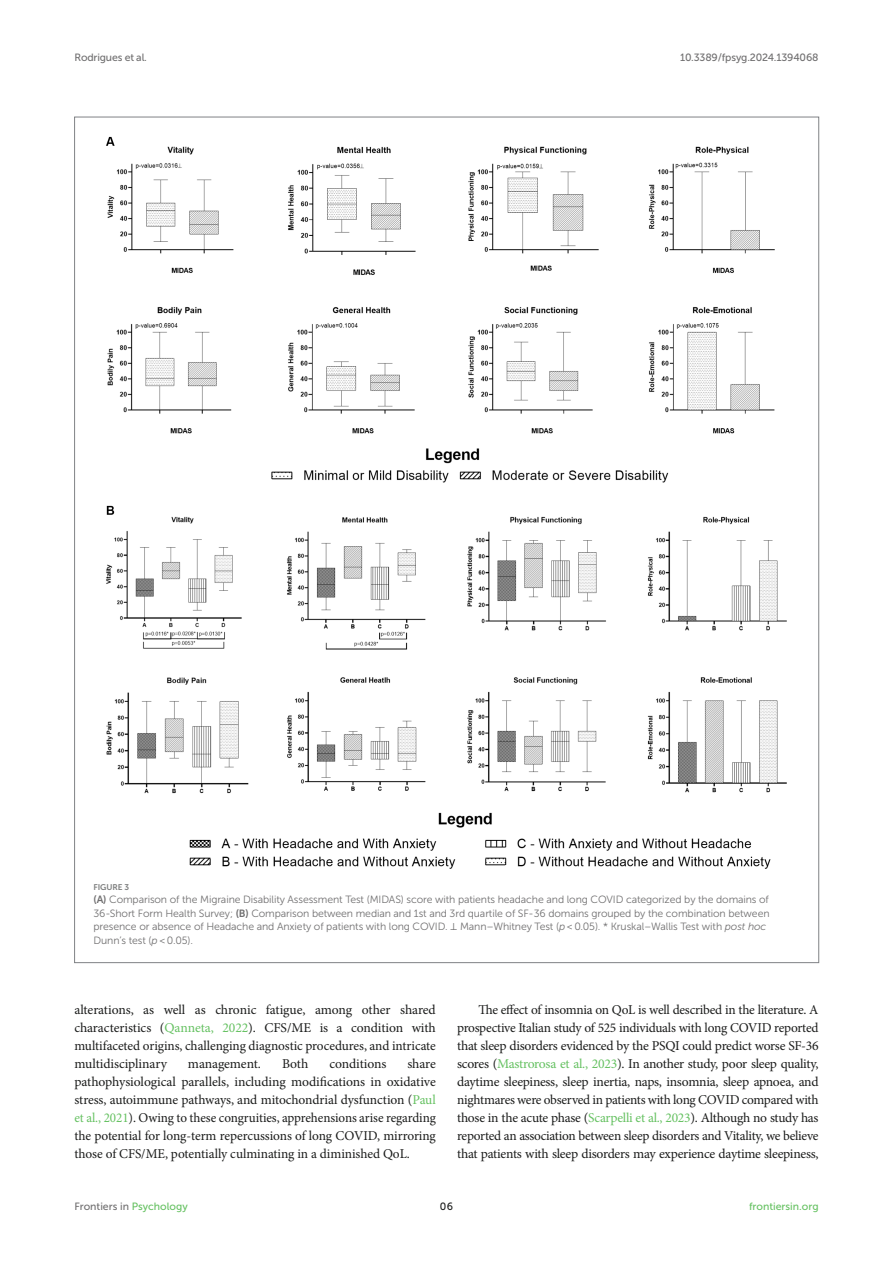
<style>
.page{position:relative;width:893px;height:1263px;background:#fff}
.page>*{position:absolute;margin:0;border:0;box-sizing:border-box;transform-origin:0 0}
.TEXT{font:13.5px/18px "Minion Pro";letter-spacing:-.01em;color:#1b1c1b;text-align:justify}
.FIG_LEG{font:10.5px/13.5px "Museo Sans 300";letter-spacing:-.01em;color:#706f70}
.t1{font:10.5px "Museo Sans 500";letter-spacing:-.015em;color:#706f70}
.t2{font:10.5px "Museo Sans 500";color:#65c161}
.t3{font:10.5px "Museo Sans 500";color:#1b1c1b}
.FIG_HD{font:8.25px "Museo Sans 700";letter-spacing:-.01em;color:#7e7f7f}
.s1{font-family:"Museo Sans 700"}
.s2{font-family:"STIX General"}
.s3{font-style:italic}
.s4{color:#65c161}
</style>
<div class="page">
<img style="left:106px;top:136px;width:681px;height:733px">
<p class="t1" style="left:74px;top:51px;width:74px">Rodrigues et al.</p>
<p class="t1" style="left:680px;top:51px;width:140px">10.3389/fpsyg.2024.1394068</p>
<p class="FIG_HD" style="left:94px;top:882px;width:37px">FIGURE 3</p>
<p class="FIG_LEG" style="left:94px;top:893px;width:678px"><span class="s1">(A)</span> Comparison of the Migraine Disability Assessment Test (MIDAS) score with patients headache and long COVID categorized by the domains of 36-Short Form Health Survey; <span class="s1">(B)</span> Comparison between median and 1st and 3rd quartile of SF-36 domains grouped by the combination between presence or absence of Headache and Anxiety of patients with long COVID. <span class="s2">⊥</span> Mann–Whitney Test (<span class="s3">p</span> &lt; 0.05). * Kruskal–Wallis Test with <span class="s3">post hoc </span>Dunn’s test (<span class="s3">p</span> &lt; 0.05).</p>
<p class="TEXT" style="left:74px;top:1001px;width:363px">alterations, as well as chronic fatigue, among other shared characteristics (<span class="s4">Qanneta, 2022</span>). CFS/ME is a condition with multifaceted origins, challenging diagnostic procedures, and intricate multidisciplinary</p>
<p class="TEXT" style="left:74px;top:1055px;width:363px;text-indent:333px">share pathophysiological parallels, including modifications in oxidative stress, autoimmune pathways, and mitochondrial dysfunction (<span class="s4">Paul et al., 2021</span>). Owing to these congruities, apprehensions arise regarding the potential for long-term repercussions of long COVID, mirroring those of CFS/ME, potentially culminating in a diminished QoL.</p>
<p class="TEXT" style="left:188px;top:1055px;width:75px">management.</p>
<p class="TEXT" style="left:282px;top:1055px;width:28px">Both</p>
<p class="TEXT" style="left:329px;top:1055px;width:59px">conditions</p>
<p class="TEXT" style="left:457px;top:1001px;width:363px;text-indent:21px">The effect of insomnia on QoL is well described in the literature. A prospective Italian study of 525 individuals with long COVID reported that sleep disorders evidenced by the PSQI could predict worse SF-36 scores (<span class="s4">Mastrorosa et al., 2023</span>). In another study, poor sleep quality, daytime sleepiness, sleep inertia, naps, insomnia, sleep apnoea, and nightmares were observed in patients with long COVID compared with those in the acute phase (<span class="s4">Scarpelli et al., 2023</span>). Although no study has reported an association between sleep disorders and Vitality, we believe that patients with sleep disorders may experience daytime sleepiness,</p>
<p class="t1" style="left:74px;top:1200px;width:115px">Frontiers in <span class="s4">Psychology</span></p>
<p class="t3" style="left:440px;top:1200px;width:15px">06</p>
<p class="t2" style="left:749px;top:1200px;width:71px">frontiersin.org</p>
</div>
